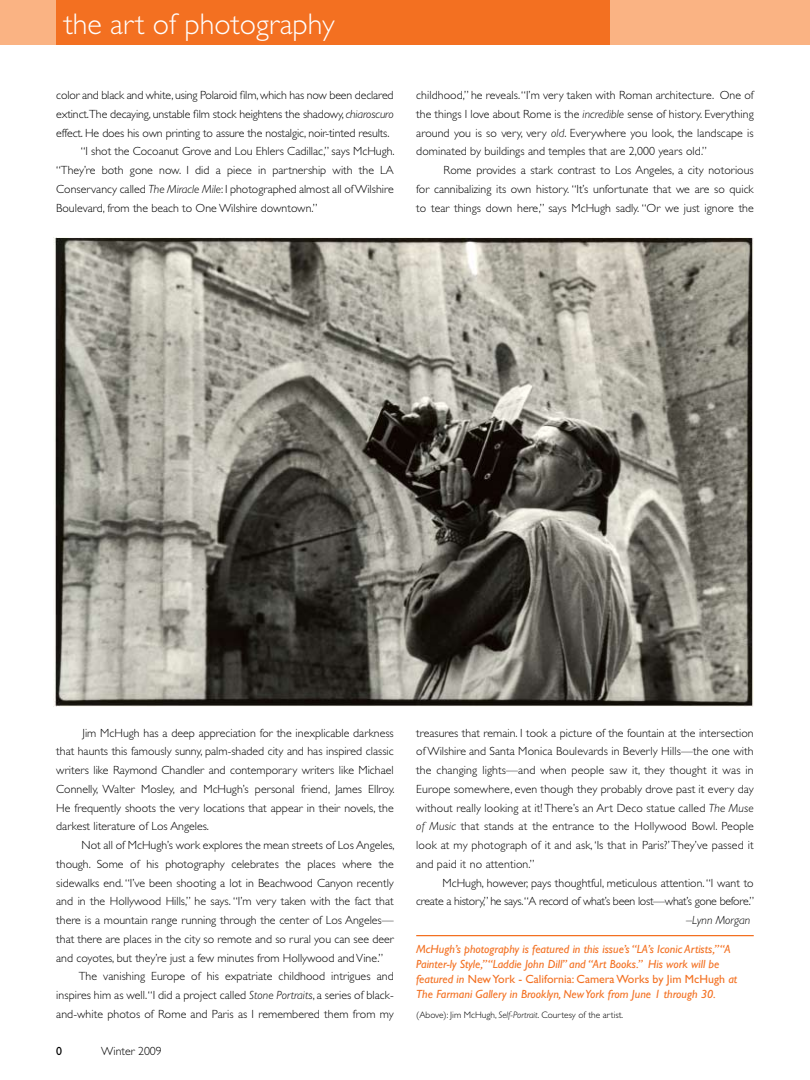
<style>
.page{position:relative;width:810px;height:1080px;background:#fff}
.page>*{position:absolute;margin:0;border:0;box-sizing:border-box;transform-origin:0 0}
.t1{font:300 30px "Gill Sans";color:#fff}
.t2{font:300 11.88px/18.8px "Gill Sans";color:#000;text-align:justify}
.t3{font:italic 11.88px/15px "Gill Sans";color:#f37021}
.t4{font:300 11.88px/18.8px "Gill Sans";letter-spacing:-.025em;color:#000;text-align:right}
.t5{font:italic 300 11.88px "Gill Sans";color:#000}
.t6{font:11.88px "Gill Sans";color:#000}
.t7{font:300 9.38px "Gill Sans";color:#000}
.s1{font-style:italic}
.s2{font-style:normal}
</style>
<div class="page">
<div style="left:0;top:0;width:810px;height:45px;background:#fab383"></div>
<div style="left:56px;top:0;width:554px;height:45px;background:#f37021"></div>
<img style="left:54px;top:237px;width:700px;height:470px">
<hr style="left:416px;top:935px;width:338px;height:1px;background:#f37021">
<h1 class="t1" style="left:64px;top:7px;width:272px">the art of photography</h1>
<h1 class="t1" style="left:100px;top:8px;width:233px">the art of museums</h1>
<p class="t2" style="left:56px;top:86px;width:339px">color and black and white, using Polaroid film, which has now been declared</p>
<p class="t2" style="left:56px;top:105px;width:339px">extinct.The decaying, unstable film stock heightens the shadowy, <span class="s1">chiaroscuro</span></p>
<p class="t2" style="left:56px;top:123px;width:335px">effect. He does his own printing to assure the nostalgic, noir-tinted results.</p>
<p class="t2" style="left:81px;top:142px;width:315px">“I shot the Cocoanut Grove and Lou Ehlers Cadillac,” says M cHugh.</p>
<p class="t2" style="left:56px;top:161px;width:339px">“They’re both gone now. I did a piece in partnership with the LA</p>
<p class="t2" style="left:56px;top:180px;width:339px">Conservancy called <span class="s1">The Miracle Mile</span>: I photographed almost all of Wilshire</p>
<p class="t2" style="left:56px;top:198px;width:263px">Boulevard, from the beach to One Wilshire downtown.”</p>
<p class="t2" style="left:416px;top:86px;width:339px">childhood,” he reveals. “I ’m very taken with Roman architecture. One of the things I love about Rome is the <span class="s1">incredible</span> sense of history. Everything around you is so very, very <span class="s1">old</span>. Everywhere you look, the landscape is dominated by buildings and temples that are 2,000 years old.”</p>
<p class="t2" style="left:416px;top:161px;width:339px;text-indent:27px">Rome provides a stark contrast to Los Angeles, a city notorious for cannibalizing its own history. “It’s unfortunate that we are so quick to tear things down here,” says McHugh sadly. “Or we just ignore the</p>
<p class="t2" style="left:56px;top:723px;width:340px;text-indent:26px">Jim McHugh has a deep appreciation for the inexplicable darkness that haunts this famously sunny, palm-shaded city and has inspired classic writers like Raymond Chandler and contemporary writers like M ichael Connelly, Walter Mosley, and McHugh’s personal friend, James Ellroy.<br>He frequently shoots the very locations that appear in their novels, the darkest literature of Los Angeles.</p>
<p class="t2" style="left:82px;top:836px;width:315px">Not all of M cHugh’s work explores the mean streets of Los Angeles,</p>
<p class="t2" style="left:56px;top:855px;width:339px">though. Some of his photography celebrates the places where the</p>
<p class="t2" style="left:56px;top:873px;width:339px">sidewalks end. “I’ve been shooting a lot in Beachwood Canyon recently</p>
<p class="t2" style="left:56px;top:892px;width:339px">and in the Hollywood Hills,” he says. “I ’m very taken with the fact that</p>
<p class="t2" style="left:56px;top:911px;width:339px">there is a mountain range running through the center of Los Angeles—</p>
<p class="t2" style="left:56px;top:930px;width:339px">that there are places in the city so remote and so rural you can see deer</p>
<p class="t2" style="left:56px;top:948px;width:329px">and coyotes, but they’re just a few minutes from Hollywood and Vine.”</p>
<p class="t2" style="left:79px;top:967px;width:316px">The vanishing Europe of his expatriate childhood intrigues and</p>
<p class="t2" style="left:56px;top:986px;width:339px">inspires him as well. “I did a project called <span class="s1">Stone Portraits</span>, a series of black-</p>
<p class="t2" style="left:56px;top:1005px;width:339px">and-white photos of Rome and Paris as I remembered them from my</p>
<p class="t6" style="left:56px;top:1045px;width:7px">0</p>
<p class="t2" style="left:101px;top:1042px;width:62px">Winter 2009</p>
<p class="t2" style="left:416px;top:723px;width:339px">treasures that remain. I took a picture of the fountain at the intersection of Wilshire and Santa M onica Boulevards in Beverly Hills—the one with the changing lights—and when people saw it, they thought it was in Europe somewhere, even though they probably drove past it every day without really looking at it! There’s an Art Deco statue called <span class="s1">The Muse of Music</span> that stands at the entrance to the Hollywood Bowl. People look at my photograph of it and ask, ‘Is that in Paris?’ They’ve passed it and paid it no attention.”</p>
<p class="t4" style="left:416px;top:873px;width:340px">M cHugh, however, pays thoughtful, meticulous attention. “I want to create a history,” he says.“A record of what’s been lost—what’s gone before.”</p>
<p class="t5" style="left:686px;top:914px;width:65px">–Lynn Morgan</p>
<p class="t3" style="left:416px;top:941px;width:323px">McHugh’s photography is featured in this issue’s “LA’s Iconic Artists,” “A Painter-ly Style,” “Laddie John Dill” and “Art Books.” His work will be featured in <span class="s2">New York - California: Camera Works by Jim McHugh</span> at The Farmani Gallery in Brooklyn, New York from June 1 through 30.</p>
<p class="t7" style="left:416px;top:1009px;width:208px">(Above): Jim M cHugh, <span class="s1">Self-Portrait</span>. Courtesy of the artist.</p>
</div>
